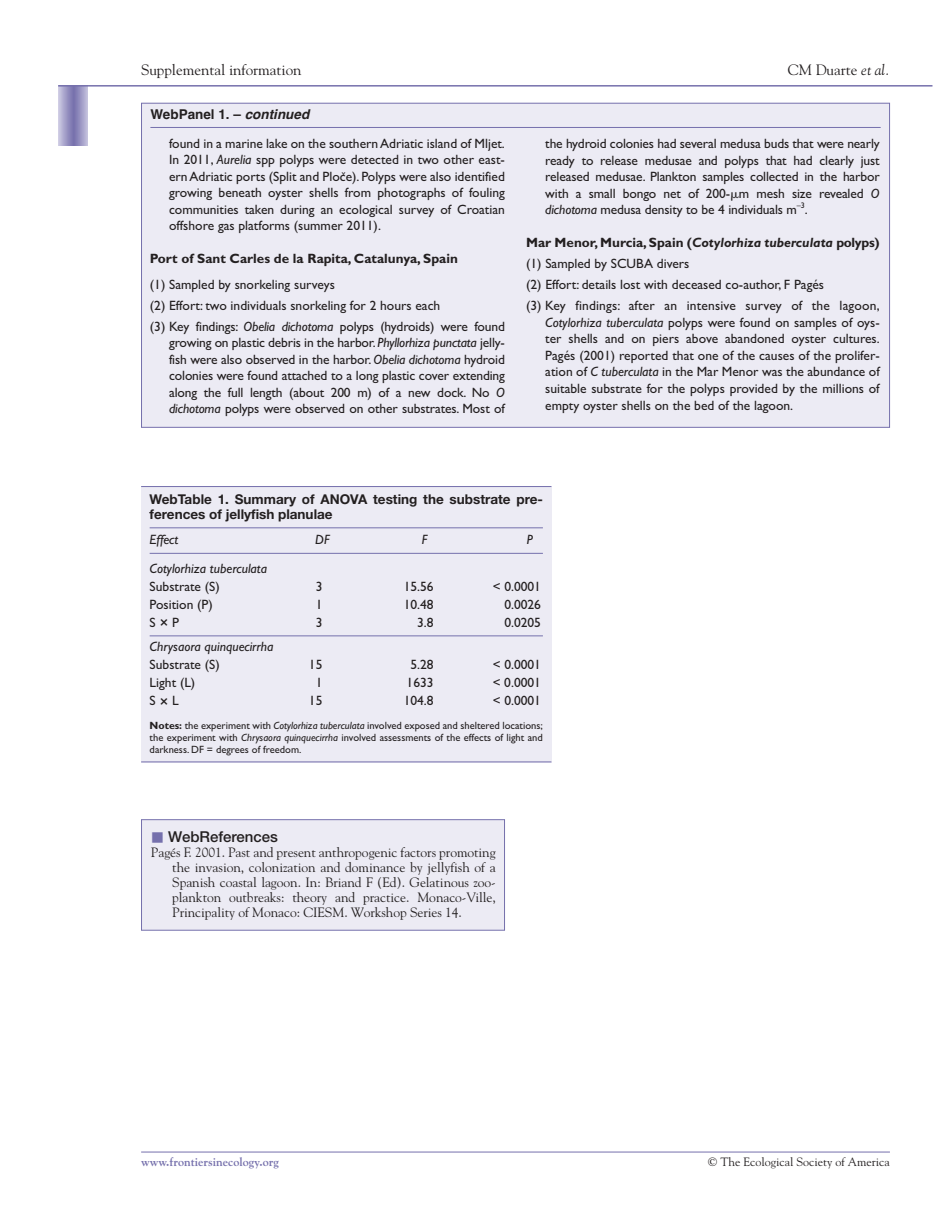
<style>
.page{position:relative;width:946px;height:1218px;background:#fff}
.page>*{position:absolute;margin:0;border:0;box-sizing:border-box;transform-origin:0 0}
.t1{font:15px "Goudy";color:#231f20}
.t2{font:500 15px "Helvetica Neue";color:#231f20}
.t3{font:13.5px/16.5px "Gill Sans";color:#231f20;text-align:justify}
.t4{font:13.5px/15px "Goudy";letter-spacing:-.005em;color:#231f20;text-align:justify}
.t5{font:700 13.5px/15px "Helvetica Neue";color:#231f20}
.t6{font:italic 13.5px "Gill Sans";color:#231f20}
.t7{font:700 13.5px "Gill Sans";color:#231f20}
.t8{font:700 13.5px "Helvetica";color:#231f20}
.t9{font:12px "Goudy";color:#231f20}
.t10{font:700 12px "Goudy";color:#7570ac}
.t11{font:10.5px/12px "Gill Sans";color:#231f20;text-align:justify}
.t12{font:6.3px "Gill Sans";color:#231f20;scale:1.3 1}
.s1{font-style:italic}
.s2{font-family:"Mathematical Pi One"}
.s3{font-weight:700}
.s4{font-weight:700;font-style:italic}
.s5{font-size:15.75px}
.s6{color:#7570ac}
</style>
<div class="page">
<svg style="left:58px;top:87px;width:30px;height:58px;background:#9f9ac6"></svg>
<hr style="left:58px;top:85px;width:874px;height:2px;background:#7570ac">
<hr style="left:141px;top:1151px;width:748px;height:1px;background:#7570ac">
<div style="left:141px;top:102px;width:749px;height:326px;background:#ecebf4"></div>
<div style="left:141px;top:486px;width:410px;height:277px;background:#ecebf4"></div>
<hr style="left:141px;top:486px;width:410px;height:1px;background:#7570ac">
<hr style="left:150px;top:527px;width:393px;height:1px;background:#7570ac">
<hr style="left:150px;top:553px;width:393px;height:1px;background:#7570ac">
<hr style="left:150px;top:635px;width:393px;height:1px;background:#7570ac">
<hr style="left:141px;top:761px;width:410px;height:1px;background:#7570ac">
<div style="left:142px;top:820px;width:362px;height:110px;background:#ecebf4"></div>
<div style="left:141px;top:819px;width:364px;height:111px;border:1px solid #7570ac"></div>
<p class="t1" style="left:141px;top:64px;width:162px">Supplemental information</p>
<p class="t1" style="left:787px;top:64px;width:104px">CM Duarte <span class="s1">et al.</span></p>
<p class="t8" style="left:150px;top:109px;width:160px">WebPanel 1. – <span class="s1">continued</span></p>
<p class="t3" style="left:169px;top:137px;width:337px">found in a marine lake on the southern Adriatic island of Mljet.<br>In 2011, <span class="s1">Aurelia</span> spp polyps were detected in two other east&shy;ern Adriatic ports (Split and Ploce). Polyps were also identified</p>
<p class="t12" style="left:342px;top:170px;width:4px">v</p>
<p class="t3" style="left:169px;top:186px;width:337px">growing beneath oyster shells from photographs of fouling communities taken during an ecological survey of Croatian offshore gas platforms (summer 2011).</p>
<p class="t7" style="left:150px;top:254px;width:309px">Port of Sant Carles de la Rapita, Catalunya, Spain</p>
<p class="t3" style="left:150px;top:275px;width:356px;line-height:21px;text-align:left">(1) Sampled by snorkeling surveys<br>(2) Effort: two individuals snorkeling for 2 hours each<br>(3) Key findings: <span class="s1">Obelia dichotoma</span> polyps (hydroids) were found</p>
<p class="t3" style="left:169px;top:336px;width:337px">growing on plastic debris in the harbor. <span class="s1">Phyllorhiza punctata</span> jelly&shy;fish were also observed in the harbor. <span class="s1">Obelia dichotoma</span> hydroid colonies were found attached to a long plastic cover extending along the full length (about 200 m) of a new dock. No <span class="s1">O dichotoma</span> polyps were observed on other substrates. Most of</p>
<p class="t3" style="left:545px;top:137px;width:336px">the hydroid colonies had several medusa buds that were nearly ready to release medusae and polyps that had clearly just released medusae. Plankton samples collected in the harbor with a small bongo net of 200-<span class="s2">-</span>m mesh size revealed <span class="s1">O dichotoma</span> medusa density to be 4 individuals m<sup>–3</sup>.</p>
<p class="t3" style="left:526px;top:234px;width:355px;line-height:21px;text-align:left"><span class="s3">Mar Menor, Murcia, Spain (</span><span class="s4">Cotylorhiza tuberculata</span> <span class="s3">polyps) </span>(1) Sampled by SCUBA divers<br>(2) Effort: details lost with deceased co-author, F Pagés<br>(3) Key findings: after an intensive survey of the lagoon,</p>
<p class="t3" style="left:545px;top:316px;width:336px"><span class="s1">Cotylorhiza tuberculata</span> polyps were found on samples of oys&shy;ter shells and on piers above abandoned oyster cultures.<br>Pagés (2001) reported that one of the causes of the prolifer&shy;ation of <span class="s1">C tuberculata</span> in the Mar Menor was the abundance of suitable substrate for the polyps provided by the millions of empty oyster shells on the bed of the lagoon.</p>
<p class="t5" style="left:150px;top:493px;width:395px">WebTable 1. Summary of ANOVA testing the substrate pre&shy;ferences of jellyfish planulae</p>
<p class="t6" style="left:150px;top:535px;width:30px">Effect</p>
<p class="t6" style="left:315px;top:535px;width:16px">DF</p>
<p class="t6" style="left:422px;top:535px;width:7px">F</p>
<p class="t6" style="left:527px;top:535px;width:8px">P</p>
<p class="t6" style="left:150px;top:564px;width:119px">Cotylorhiza tuberculata</p>
<p class="t3" style="left:150px;top:579px;width:72px">Substrate (S)</p>
<p class="t3" style="left:316px;top:579px;width:8px">3</p>
<p class="t3" style="left:403px;top:579px;width:31px">15.56</p>
<p class="t3" style="left:492px;top:579px;width:50px">&lt; 0.0001</p>
<p class="t3" style="left:150px;top:597px;width:65px">Position (P)</p>
<p class="t3" style="left:316px;top:597px;width:8px">1</p>
<p class="t3" style="left:403px;top:597px;width:31px">10.48</p>
<p class="t3" style="left:504px;top:597px;width:38px">0.0026</p>
<p class="t3" style="left:150px;top:615px;width:31px">S <span class="s5">×</span> P</p>
<p class="t3" style="left:316px;top:615px;width:8px">3</p>
<p class="t3" style="left:417px;top:615px;width:18px">3.8</p>
<p class="t3" style="left:504px;top:615px;width:38px">0.0205</p>
<p class="t6" style="left:150px;top:642px;width:125px">Chrysaora quinquecirrha</p>
<p class="t3" style="left:150px;top:657px;width:72px">Substrate (S)</p>
<p class="t3" style="left:309px;top:657px;width:15px">15</p>
<p class="t3" style="left:410px;top:657px;width:25px">5.28</p>
<p class="t3" style="left:492px;top:657px;width:50px">&lt; 0.0001</p>
<p class="t3" style="left:150px;top:675px;width:47px">Light (L)</p>
<p class="t3" style="left:316px;top:675px;width:8px">1</p>
<p class="t3" style="left:406px;top:675px;width:28px">1633</p>
<p class="t3" style="left:492px;top:675px;width:50px">&lt; 0.0001</p>
<p class="t3" style="left:150px;top:693px;width:31px">S <span class="s5">×</span> L</p>
<p class="t3" style="left:309px;top:693px;width:15px">15</p>
<p class="t3" style="left:403px;top:693px;width:31px">104.8</p>
<p class="t3" style="left:492px;top:693px;width:50px">&lt; 0.0001</p>
<p class="t11" style="left:150px;top:720px;width:395px"><span class="s3">Notes:</span> the experiment with <span class="s1">Cotylorhiza tuberculata</span> involved exposed and sheltered locations; the experiment with <span class="s1">Chrysaora quinquecirrha</span> involved assessments of the effects of light and darkness. DF = degrees of freedom.</p>
<p class="t2" style="left:151px;top:831px;width:128px"><span class="s6">■</span> WebReferences</p>
<p class="t4" style="left:172px;top:846px;width:325px;text-indent:-21px">Pagés F. 2001. Past and present anthropogenic factors promoting the invasion, colonization and dominance by jellyfish of a Spanish coastal lagoon. In: Briand F (Ed). Gelatinous zoo&shy;plankton outbreaks: theory and practice. Monaco-Ville, Principality of Monaco: CIESM. Workshop Series 14.</p>
<p class="t10" style="left:141px;top:1157px;width:139px">www.frontiersinecology.org</p>
<p class="t9" style="left:708px;top:1157px;width:183px">© The Ecological Society of America</p>
</div>
